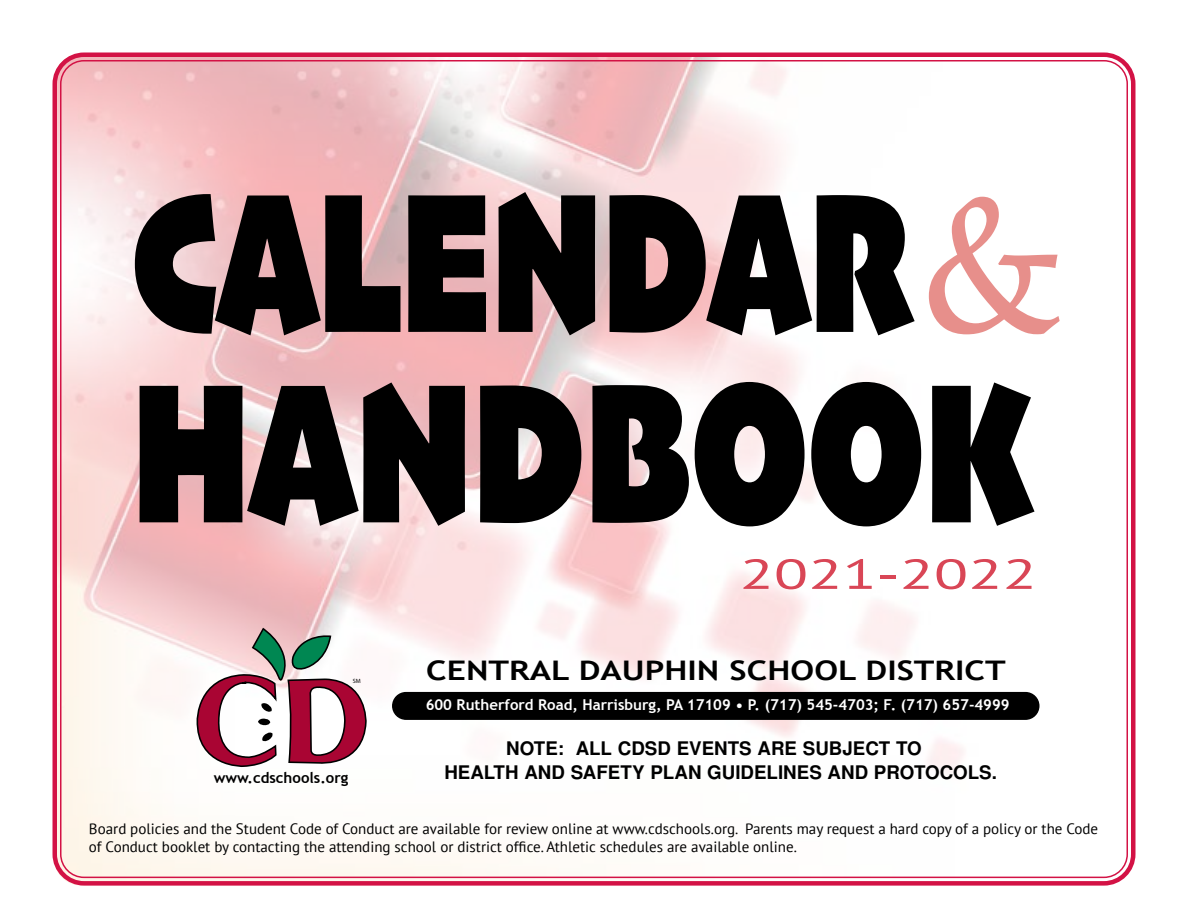
<style>
.page{position:relative;width:1188px;height:918px;background:#fff}
.page>*{position:absolute;margin:0;border:0;box-sizing:border-box;transform-origin:0 0}
.t1{font:208.8px "Skia";color:#000;scale:.66 1}
.t2{font:208.8px "Skia";color:#000;scale:.69 1}
.t3{font:42px "PT Sans";color:#d94656;scale:1.5 1}
.t4{font:700 27px "Trebuchet MS";color:#000;scale:1.25 1}
.t5{font:700 18.75px/24px "Nimbus San L";color:#000}
.t6{font:15px/18px "PT Sans";color:#000}
.t7{font:700 15px "Trebuchet MS";color:#fff}
.t8{font:700 15px "Trebuchet MS";color:#000}
.t9{font:6.15px "Myriad Pro";color:#000}
.s1{font-family:"Palatino";font-size:195px;color:#e78f8b}
</style>
<div class="page">
<img style="left:57px;top:57px;width:1065px;height:824px">
<div style="left:919px;top:188px;width:150px;height:156px;background:#fff"></div>
<div style="left:52px;top:52px;width:1084px;height:834px;border:4px solid #d31245;border-radius:29px"></div>
<div style="left:393px;top:693px;width:646px;height:26px;background:#000;border-radius:13px"></div>
<div style="left:392px;top:692px;width:648px;height:28px;border:2px solid #000;border-radius:13px"></div>
<svg style="left:196px;top:629px;width:171px;height:142px"></svg>
<div style="left:205px;top:763px;width:152px;height:33px;background:#fff"></div>
<div style="left:736px;top:550px;width:306px;height:48px;background:#fff"></div>
<div style="left:437px;top:731px;width:568px;height:57px;background:#fff"></div>
<h1 class="t1" style="left:132px;top:139px;width:1415px">CALENDAR<span class="s1">&amp;</span></h1>
<h1 class="t2" style="left:132px;top:329px;width:1307px">HANDBOOK</h1>
<p class="t9" style="left:353px;top:677px;width:9px">SM</p>
<p class="t8" style="left:214px;top:769px;width:136px">www.cdschools.org</p>
<h2 class="t3" style="left:740px;top:547px;width:200px">2021-2022</h2>
<h3 class="t4" style="left:426px;top:653px;width:465px">CENTRAL DAUPHIN SCHOOL DISTRICT</h3>
<p class="t7" style="left:426px;top:695px;width:586px">600 Rutherford Road, Harrisburg, PA 17109 • P. (717) 545-4703; F. (717) 657-4999</p>
<p class="t5" style="left:444px;top:736px;width:554px;text-indent:62px">NOTE: ALL CDSD EVENTS ARE SUBJECT TO<br>HEALTH AND SAFETY PLAN GUIDELINES AND PROTOCOLS.</p>
<p class="t6" style="left:89px;top:820px;width:1011px">Board policies and the Student Code of Conduct are available for review online at www.cdschools.org. Parents may request a hard copy of a policy or the Code of Conduct booklet by contacting the attending school or district office. Athletic schedules are available online.</p>
</div>
